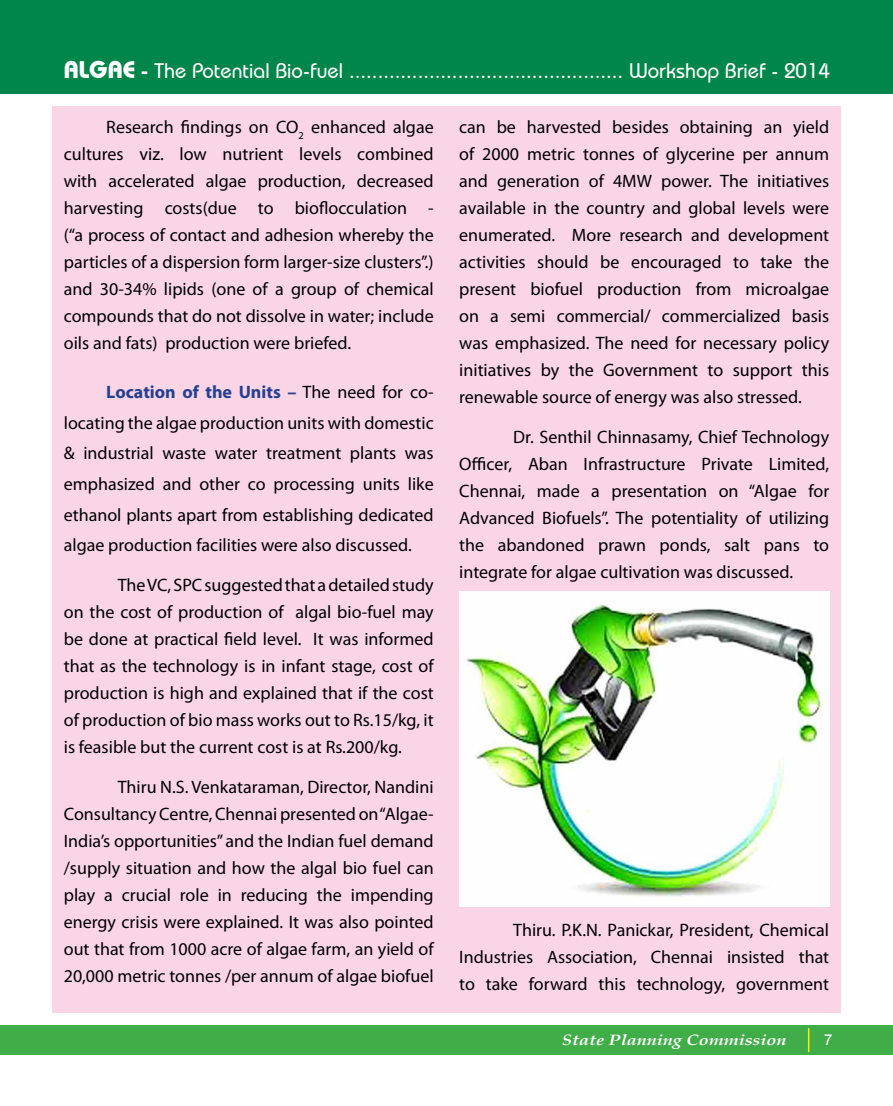
<style>
.page{position:relative;width:893px;height:1106px;background:#fff}
.page>*{position:absolute;margin:0;border:0;box-sizing:border-box;transform-origin:0 0}
.t1{font:500 21px "Bauhaus IT Cby BT";color:#fff}
.t2{font:18px/27px "Myriad Pro";color:#000;text-align:justify}
.t3{font:italic 700 15px "Book Antiqua";color:#fff;scale:1.2 1}
.t4{font:15px "Arial";color:#fff}
.s1{font-weight:700;font-size:24px}
.s2{font-weight:700}
.s3{font-weight:700;color:#25408f}
</style>
<div class="page">
<div style="left:1px;top:1025px;width:892px;height:29px;background:#41ad49"></div>
<svg style="left:808px;top:1028px;width:1px;height:24px"></svg>
<div style="left:0;top:0;width:893px;height:94px;background:#00854a"></div>
<div style="left:52px;top:106px;width:789px;height:906px;background:#fad5e6"></div>
<img style="left:459px;top:591px;width:370px;height:315px">
<p class="t1" style="left:64px;top:58px;width:768px"><span class="s1">Algae</span> <span class="s2">-</span> The Potential Bio-fuel ................................................ Workshop Brief - 2014</p>
<p class="t2" style="left:64px;top:113px;width:371px;text-indent:43px">Research findings on CO<sub>2</sub> enhanced algae cultures viz. low nutrient levels combined with accelerated algae production, decreased harvesting costs(due to bioflocculation - (“a process of contact and adhesion whereby the particles of a dispersion form larger-size clusters”.) and 30-34% lipids (one of a group of chemical compounds that do not dissolve in water; include oils and fats) production were briefed.</p>
<p class="t2" style="left:64px;top:376px;width:371px;line-height:30.6px;text-indent:43px"><span class="s3">Location of the Units –</span> The need for co&shy;locating the algae production units with domestic &amp; industrial waste water treatment plants was emphasized and other co processing units like ethanol plants apart from establishing dedicated algae production facilities were also discussed.</p>
<p class="t2" style="left:64px;top:571px;width:371px;text-indent:54px">The VC, SPC suggested that a detailed study on the cost of production of algal bio-fuel may be done at practical field level. It was informed that as the technology is in infant stage, cost of production is high and explained that if the cost of production of bio mass works out to Rs.15/kg, it is feasible but the current cost is at Rs.200/kg.</p>
<p class="t2" style="left:64px;top:773px;width:371px;text-indent:54px">Thiru N.S. Venkataraman, Director, Nandini Consultancy Centre, Chennai presented on “Algae-India’s opportunities” and the Indian fuel demand /supply situation and how the algal bio fuel can play a crucial role in reducing the impending energy crisis were explained. It was also pointed out that from 1000 acre of algae farm, an yield of 20,000 metric tonnes /per annum of algae biofuel</p>
<p class="t2" style="left:459px;top:113px;width:371px">can be harvested besides obtaining an yield of 2000 metric tonnes of glycerine per annum and generation of 4MW power. The initiatives available in the country and global levels were enumerated. More research and development activities should be encouraged to take the present biofuel production from microalgae on a semi commercial/ commercialized basis was emphasized. The need for necessary policy initiatives by the Government to support this renewable source of energy was also stressed.</p>
<p class="t2" style="left:459px;top:423px;width:371px;text-indent:54px">Dr. Senthil Chinnasamy, Chief Technology Officer, Aban Infrastructure Private Limited, Chennai, made a presentation on “Algae for Advanced Biofuels”. The potentiality of utilizing the abandoned prawn ponds, salt pans to integrate for algae cultivation was discussed.</p>
<p class="t2" style="left:459px;top:916px;width:371px;text-indent:54px">Thiru. P.K.N. Panickar, President, Chemical Industries Association, Chennai insisted that to take forward this technology, government</p>
<p class="t3" style="left:562px;top:1031px;width:188px">State Planning Commission</p>
<p class="t4" style="left:824px;top:1030px;width:10px">7</p>
</div>
